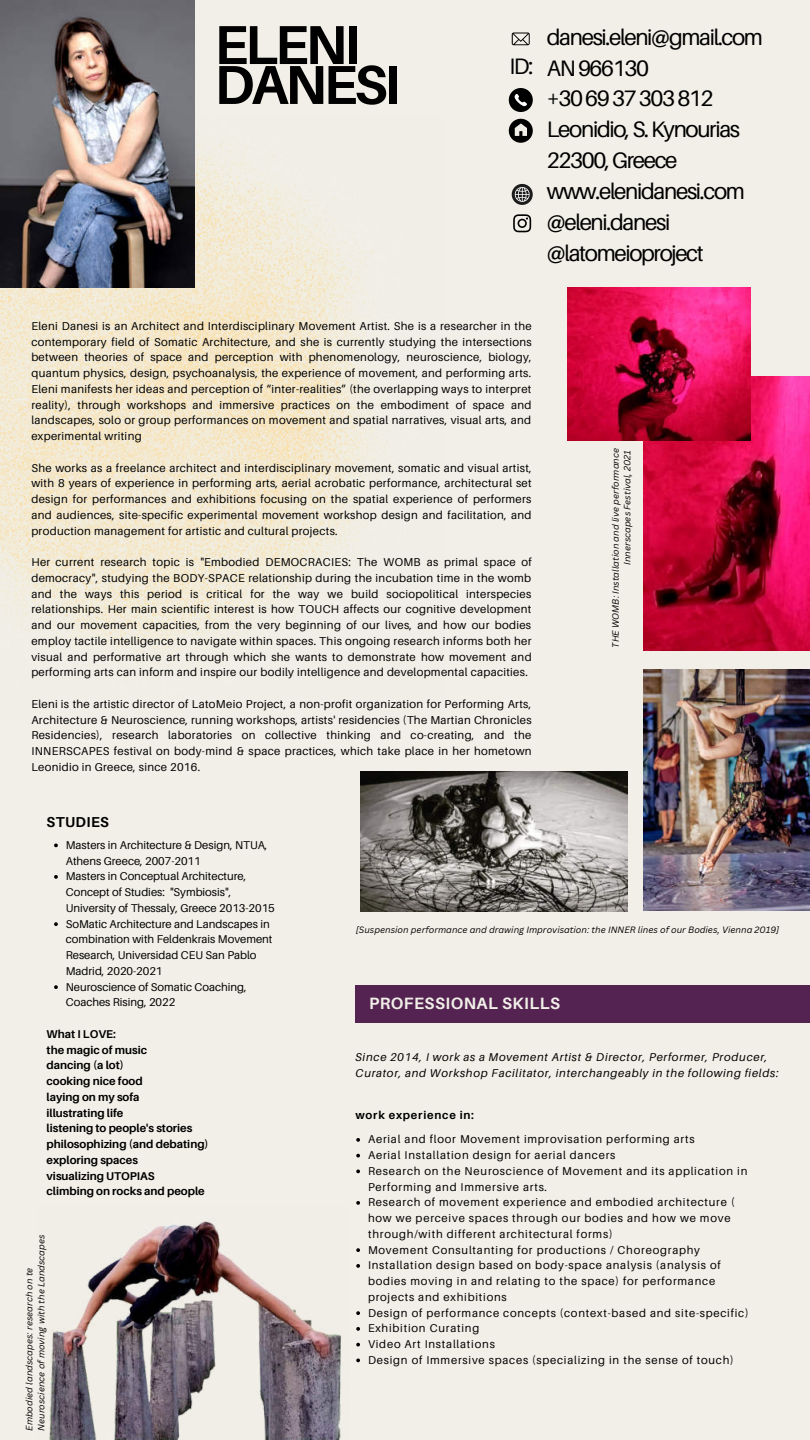
<style>
.page{position:relative;width:810px;height:1440px;background:#f1efe7}
.page>*{position:absolute;margin:0;border:0;box-sizing:border-box;transform-origin:0 0}
.t1{font:700 54.9px "Aileron";letter-spacing:-.06em;color:#000}
.t2{font:22.4px/30.8px "Aileron";letter-spacing:-.06em;color:#000}
.t3{font:700 16.4px "Aileron";letter-spacing:.025em;color:#f1efe7}
.t4{font:700 14.4px "Aileron";letter-spacing:.025em;color:#000}
.t5{font:11.4px/15.8px "Aileron";letter-spacing:.025em;color:#000;text-align:justify}
.t6{font:11.3px/15.8px "Aileron";letter-spacing:.07em;color:#000}
.t7{font:11.3px/15.8px "Aileron";color:#000}
.t8{font:700 11.3px/15.8px "Aileron";color:#000}
.t9{font:italic 11.3px/15.8px "Aileron";letter-spacing:.07em;color:#000}
.t10{font:700 11.3px "Aileron";letter-spacing:.07em;color:#000}
.t11{font:italic 8.9px/11.9px "Canva Sans";color:#000}
</style>
<div class="page">
<img style="left:49px;top:1221px;width:292px;height:219px">
<img style="left:0;top:117px;width:391px;height:559px">
<svg style="left:512px;top:33px;width:18px;height:12px"></svg>
<svg style="left:509px;top:88px;width:24px;height:24px"></svg>
<svg style="left:509px;top:119px;width:24px;height:24px"></svg>
<svg style="left:512px;top:184px;width:21px;height:21px"></svg>
<svg style="left:513px;top:214px;width:18px;height:18px"></svg>
<img style="left:643px;top:377px;width:167px;height:273px">
<img style="left:568px;top:287px;width:182px;height:153px">
<img style="left:361px;top:771px;width:267px;height:140px">
<img style="left:643px;top:669px;width:167px;height:242px">
<img style="left:0;top:0;width:194px;height:287px">
<svg style="left:54px;top:844px;width:4px;height:3px"></svg>
<svg style="left:54px;top:875px;width:4px;height:4px"></svg>
<svg style="left:54px;top:922px;width:4px;height:4px"></svg>
<svg style="left:54px;top:985px;width:4px;height:4px"></svg>
<div style="left:355px;top:985px;width:455px;height:37px;background:#542352"></div>
<svg style="left:356px;top:1138px;width:4px;height:4px"></svg>
<svg style="left:356px;top:1154px;width:4px;height:4px"></svg>
<svg style="left:356px;top:1170px;width:4px;height:3px"></svg>
<svg style="left:356px;top:1201px;width:4px;height:4px"></svg>
<svg style="left:356px;top:1248px;width:4px;height:4px"></svg>
<svg style="left:356px;top:1264px;width:4px;height:4px"></svg>
<svg style="left:356px;top:1311px;width:4px;height:4px"></svg>
<svg style="left:356px;top:1327px;width:4px;height:4px"></svg>
<svg style="left:356px;top:1343px;width:4px;height:4px"></svg>
<svg style="left:356px;top:1359px;width:4px;height:3px"></svg>
<h1 class="t1" style="left:214px;top:14px;width:147px">ELENI</h1>
<h1 class="t1" style="left:214px;top:54px;width:187px">DANESI</h1>
<h2 class="t2" style="left:509px;top:51px;width:26px">ID:</h2>
<h2 class="t2" style="left:547px;top:22px;width:218px">danesi.eleni@gmail.com<br>AN 966130<br>+30 69 37 303 812<br>Leonidio, S. Kynourias<br>22300, Greece www.elenidanesi.com @eleni.danesi @latomeioproject</h2>
<p class="t5" style="left:31px;top:318px;width:502px">Eleni Danesi is an Architect and Interdisciplinary Movement Artist. She is a researcher in the contemporary field of Somatic Architecture, and she is currently studying the intersections between theories of space and perception with phenomenology, neuroscience, biology, quantum physics, design, psychoanalysis, the experience of movement, and performing arts.<br>Eleni manifests her ideas and perception of “inter-realities” (the overlapping ways to interpret reality), through workshops and immersive practices on the embodiment of space and landscapes, solo or group performances on movement and spatial narratives, visual arts, and experimental writing</p>
<p class="t5" style="left:31px;top:460px;width:502px">She works as a freelance architect and interdisciplinary movement, somatic and visual artist, with 8 years of experience in performing arts, aerial acrobatic performance, architectural set design for performances and exhibitions focusing on the spatial experience of performers and audiences, site-specific experimental movement workshop design and facilitation, and production management for artistic and cultural projects.</p>
<p class="t5" style="left:31px;top:554px;width:502px">Her current research topic is "Embodied DEMOCRACIES: The WOMB as primal space of democracy", studying the BODY-SPACE relationship during the incubation time in the womb and the ways this period is critical for the way we build sociopolitical interspecies relationships. Her main scientific interest is how TOUCH affects our cognitive development and our movement capacities, from the very beginning of our lives, and how our bodies employ tactile intelligence to navigate within spaces. This ongoing research informs both her visual and performative art through which she wants to demonstrate how movement and performing arts can inform and inspire our bodily intelligence and developmental capacities.</p>
<p class="t5" style="left:31px;top:696px;width:502px">Eleni is the artistic director of LatoMeio Project, a non-profit organization for Performing Arts, Architecture &amp; Neuroscience, running workshops, artists' residencies (The Martian Chronicles Residencies), research laboratories on collective thinking and co-creating, and the INNERSCAPES festival on body-mind &amp; space practices, which take place in her hometown Leonidio in Greece, since 2016.</p>
<p class="t11" style="left:610px;top:648px;width:201px;text-align:right;rotate:-90deg">THE WOMB: Installation and live performance<br>Innerscapes Festival, 2021</p>
<p class="t4" style="left:47px;top:814px;width:64px">STUDIES</p>
<p class="t7" style="left:66px;top:837px;width:211px">Masters in Architecture &amp; Design, NTUA, Athens Greece, 2007-2011<br>Masters in Conceptual Architecture, Concept of Studies: "Symbiosis", University of Thessaly, Greece 2013-2015<br>SoMatic Architecture and Landscapes in combination with Feldenkrais Movement Research, Universidad CEU San Pablo Madrid, 2020-2021<br>Neuroscience of Somatic Coaching, Coaches Rising, 2022</p>
<p class="t8" style="left:47px;top:1026px;width:164px">What I LOVE:<br>the magic of music<br>dancing (a lot)<br>cooking nice food<br>laying on my sofa<br>illustrating life<br>listening to people's stories philosophizing (and debating) exploring spaces<br>visualizing UTOPIAS<br>climbing on rocks and people</p>
<p class="t11" style="left:23px;top:1431px;width:198px;rotate:-90deg">Embodied landscapes: research on te<br>Neuroscience of moving with the Landscapes</p>
<p class="t11" style="left:356px;top:924px;width:425px">[Suspension performance and drawing Improvisation: the INNER lines of our Bodies, Vienna 2019]</p>
<h3 class="t3" style="left:369px;top:994px;width:192px">PROFESSIONAL SKILLS</h3>
<p class="t9" style="left:355px;top:1049px;width:425px">Since 2014, I work as a Movement Artist &amp; Director, Performer, Producer,<br>Curator, and Workshop Facilitator, interchangeably in the following fields:</p>
<p class="t10" style="left:355px;top:1108px;width:120px">work experience in:</p>
<p class="t6" style="left:368px;top:1132px;width:382px">Aerial and floor Movement improvisation performing arts<br>Aerial Installation design for aerial dancers<br>Research on the Neuroscience of Movement and its application in Performing and Immersive arts.<br>Research of movement experience and embodied architecture ( how we perceive spaces through our bodies and how we move through/with different architectural forms)<br>Movement Consultanting for productions / Choreography Installation design based on body-space analysis (analysis of bodies moving in and relating to the space) for performance projects and exhibitions<br>Design of performance concepts (context-based and site-specific)<br>Exhibition Curating<br>Video Art Installations<br>Design of Immersive spaces (specializing in the sense of touch)</p>
</div>
